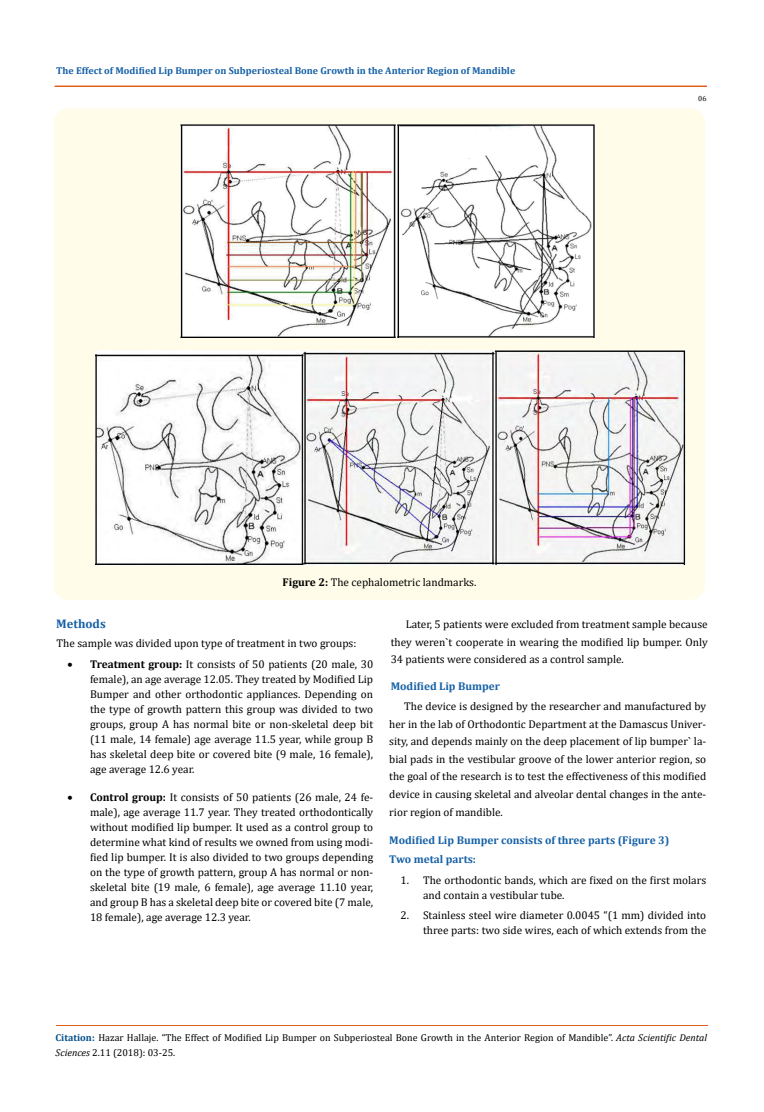
<style>
.page{position:relative;width:764px;height:1112px;background:#fff}
.page>*{position:absolute;margin:0;border:0;box-sizing:border-box;transform-origin:0 0}
.t1{font:700 12.5px "Cambria";color:#1560a6}
.t2{font:11.25px/15px "Cambria";color:#000;text-align:justify}
.t3{font:700 11.25px/18.4px "Cambria";color:#1560a6}
.t4{font:10px/15px "Cambria";color:#000}
.t5{font:700 10px "Cambria";color:#1560a6}
.t6{font:7.5px "Cambria";color:#000}
.s1{font-weight:700}
.s2{font-weight:700;color:#035089}
.s3{font-style:italic}
</style>
<div class="page">
<div style="left:55px;top:86px;width:651px;height:1px;border:1px solid #e05d1a"></div>
<div style="left:54px;top:108px;width:651px;height:491px;background:#fffde9;border-radius:15px"></div>
<img style="left:181px;top:124px;width:414px;height:214px">
<img style="left:95px;top:351px;width:591px;height:214px">
<hr style="left:56px;top:1025px;width:651px;height:1px;background:#e05d1a">
<p class="t5" style="left:56px;top:64px;width:460px">The Effect of Modified Lip Bumper on Subperiosteal Bone Growth in the Anterior Region of Mandible</p>
<p class="t6" style="left:698px;top:94px;width:10px">06</p>
<p class="t2" style="left:283px;top:574px;width:195px"><span class="s1">Figure 2:</span> The cephalometric landmarks.</p>
<p class="t1" style="left:56px;top:614px;width:51px">Methods</p>
<p class="t2" style="left:57px;top:635px;width:301px">The sample was divided upon type of treatment in two groups:</p>
<p class="t2" style="left:90px;top:656px;width:285px;text-indent:-23px">• <span class="s1">Treatment group:</span> It consists of 50 patients (20 male, 30 female), an age average 12.05. They treated by Modified Lip Bumper and other orthodontic appliances. Depending on the type of growth pattern this group was divided to two groups, group A has normal bite or non-skeletal deep bit (11 male, 14 female) age average 11.5 year, while group B has skeletal deep bite or covered bite (9 male, 16 female), age average 12.6 year.</p>
<p class="t2" style="left:90px;top:789px;width:285px;text-indent:-22px">• <span class="s1">Control group:</span> It consists of 50 patients (26 male, 24 fe&shy;male), age average 11.7 year. They treated orthodontically without modified lip bumper. It used as a control group to determine what kind of results we owned from using modi&shy;fied lip bumper. It is also divided to two groups depending on the type of growth pattern, group A has normal or non&shy;skeletal bite (19 male, 6 female), age average 11.10 year, and group B has a skeletal deep bite or covered bite (7 male, 18 female), age average 12.3 year.</p>
<p class="t2" style="left:391px;top:615px;width:318px;line-height:17.5px;text-indent:15px">Later, 5 patients were excluded from treatment sample because they weren`t cooperate in wearing the modified lip bumper. Only 34 patients were considered as a control sample.</p>
<p class="t3" style="left:391px;top:677px;width:111px">Modified Lip Bumper</p>
<p class="t2" style="left:389px;top:697px;width:318px;line-height:17.5px;text-indent:15px">The device is designed by the researcher and manufactured by her in the lab of Orthodontic Department at the Damascus Univer&shy;sity, and depends mainly on the deep placement of lip bumper` la&shy;bial pads in the vestibular groove of the lower anterior region, so the goal of the research is to test the effectiveness of this modified device in causing skeletal and alveolar dental changes in the ante&shy;rior region of mandible.</p>
<p class="t3" style="left:389px;top:830px;width:282px">Modified Lip Bumper consists of three parts (Figure 3)<br>Two metal parts:</p>
<p class="t2" style="left:423px;top:872px;width:285px;text-indent:-22px">1. The orthodontic bands, which are fixed on the first molars and contain a vestibular tube.</p>
<p class="t2" style="left:400px;top:907px;width:307px;text-align:right">2. Stainless steel wire diameter 0.0045 “(1 mm) divided into three parts: two side wires, each of which extends from the</p>
<p class="t4" style="left:56px;top:1029px;width:653px"><span class="s2">Citation:</span> Hazar Hallaje. “The Effect of Modified Lip Bumper on Subperiosteal Bone Growth in the Anterior Region of Mandible”. <span class="s3">Acta Scientific Dental<br>Sciences</span> 2.11 (2018): 03-25.</p>
</div>
